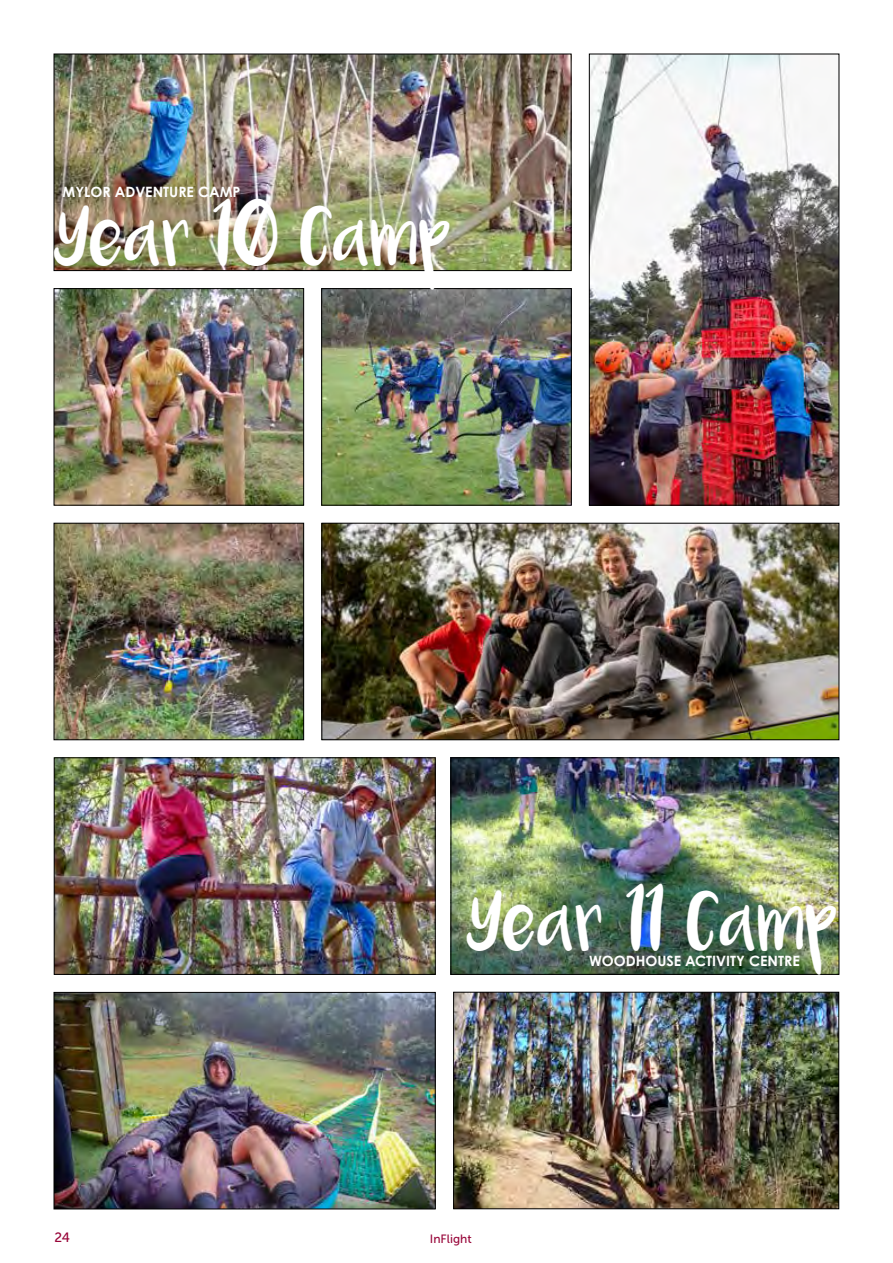
<style>
.page{position:relative;width:893px;height:1263px;background:#fff}
.page>*{position:absolute;margin:0;border:0;box-sizing:border-box;transform-origin:0 0}
.t1{font:45px "Luna";color:#fff}
.t2{font:700 14.25px "Century Gothic Pro";color:#fff}
.t3{font:13.5px "Museo Sans 500";color:#980539}
.t4{font:12px "Museo Sans 500";color:#980539}
</style>
<div class="page">
<img style="left:56px;top:56px;width:513px;height:213px">
<div style="left:54px;top:54px;width:517px;height:217px;border:1px solid #000"></div>
<img style="left:591px;top:56px;width:246px;height:447px">
<div style="left:589px;top:54px;width:250px;height:451px;border:1px solid #000"></div>
<img style="left:56px;top:290px;width:246px;height:213px">
<div style="left:54px;top:288px;width:250px;height:217px;border:1px solid #000"></div>
<img style="left:323px;top:290px;width:246px;height:213px">
<div style="left:321px;top:288px;width:250px;height:217px;border:1px solid #000"></div>
<img style="left:56px;top:525px;width:246px;height:213px">
<div style="left:54px;top:523px;width:250px;height:217px;border:1px solid #000"></div>
<img style="left:324px;top:525px;width:513px;height:213px">
<div style="left:322px;top:523px;width:517px;height:217px;border:1px solid #000"></div>
<img style="left:455px;top:994px;width:382px;height:213px">
<div style="left:453px;top:992px;width:386px;height:217px;border:1px solid #000"></div>
<img style="left:56px;top:760px;width:377px;height:212px">
<img style="left:453px;top:760px;width:384px;height:212px">
<div style="left:451px;top:758px;width:388px;height:216px;border:1px solid #000"></div>
<img style="left:56px;top:994px;width:377px;height:213px">
<div style="left:54px;top:992px;width:381px;height:217px;border:1px solid #000"></div>
<p class="t2" style="left:63px;top:183px;width:179px">MYLOR ADVENTURE CAMP</p>
<h1 class="t1" style="left:54px;top:224px;width:399px">Year 10 Camp</h1>
<h1 class="t1" style="left:467px;top:909px;width:373px">Year 11 Camp</h1>
<p class="t2" style="left:589px;top:952px;width:212px">WOODHOUSE ACTIVITY CENTRE</p>
<p class="t3" style="left:54px;top:1230px;width:17px">24</p>
<p class="t4" style="left:430px;top:1232px;width:43px">InFlight</p>
</div>
